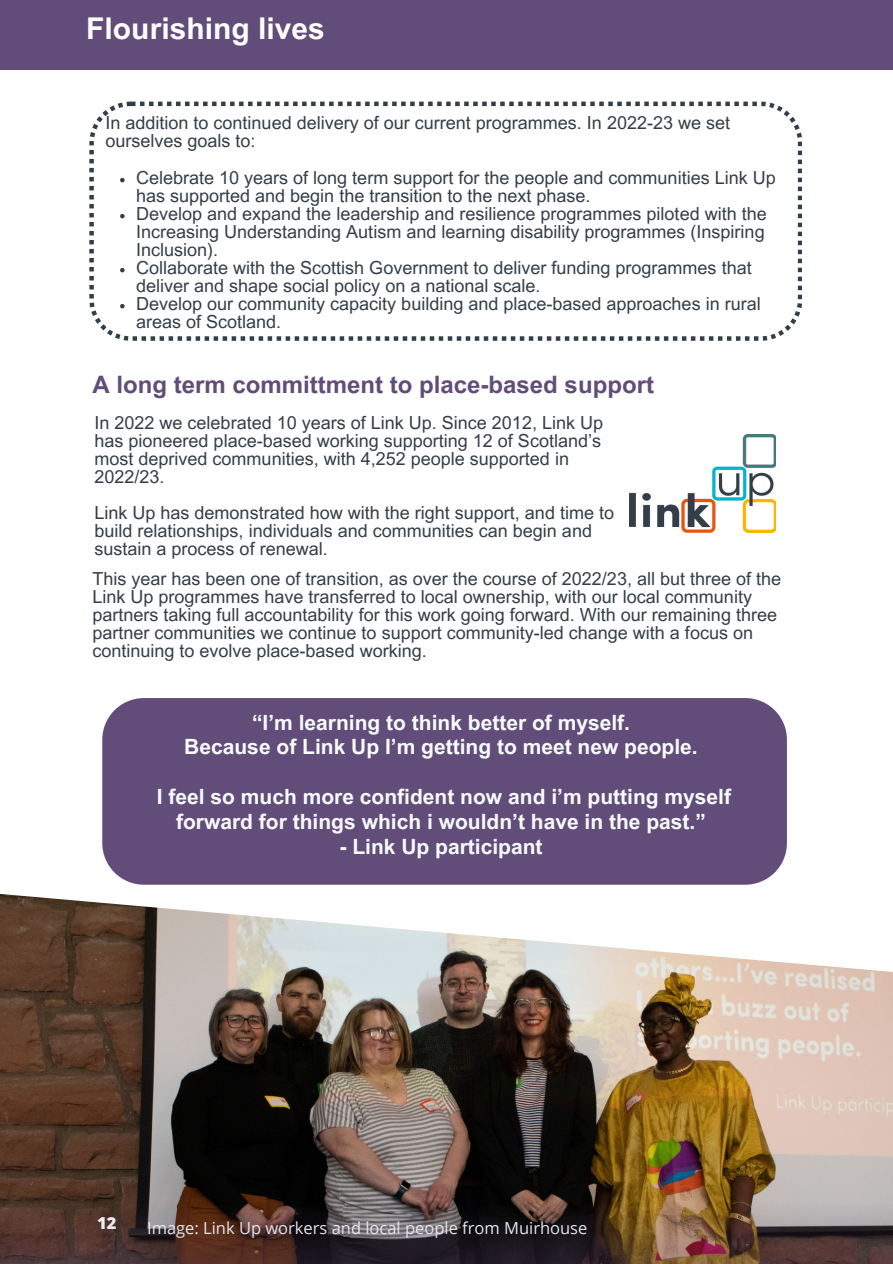
<style>
.page{position:relative;width:893px;height:1264px;background:#fff}
.page>*{position:absolute;margin:0;border:0;box-sizing:border-box;transform-origin:0 0}
.t1{font:700 30px "Arial MT Pro";color:#fff}
.t2{font:700 24px "Arial MT Pro";color:#624c79}
.t3{font:700 21px/24.8px "Arial MT Pro";color:#f8fcff;text-align:center}
.t4{font:18px/18px "Arial MT Pro";color:#333e48}
.t5{font:16.5px "Open Sans";color:#f8fcff}
.t6{font:800 16.5px "Open Sans";color:#fffffe}
</style>
<div class="page">
<div style="left:0;top:0;width:892px;height:69px;background:#624c79"></div>
<img style="left:0;top:893px;width:892px;height:281px">
<svg style="left:89px;top:102px;width:712px;height:239px"></svg>
<img style="left:630px;top:434px;width:145px;height:98px">
<div style="left:102px;top:698px;width:684px;height:186px;background:#624c79"></div>
<svg style="left:120px;top:178px;width:5px;height:4px"></svg>
<svg style="left:120px;top:214px;width:5px;height:4px"></svg>
<svg style="left:120px;top:268px;width:5px;height:4px"></svg>
<svg style="left:120px;top:304px;width:5px;height:4px"></svg>
<img style="left:0;top:1174px;width:892px;height:89px">
<p class="t1" style="left:86px;top:18px;width:240px">Flourishing lives</p>
<p class="t4" style="left:105px;top:116px;width:626px">In addition to continued delivery of our current programmes. In 2022-23 we set ourselves goals to:</p>
<p class="t4" style="left:136px;top:170px;width:641px">Celebrate 10 years of long term support for the people and communities Link Up has supported and begin the transition to the next phase.</p>
<p class="t4" style="left:136px;top:206px;width:632px;text-align:justify">Develop and expand the leadership and resilience programmes piloted with the Increasing Understanding Autism and learning disability programmes (Inspiring Inclusion).</p>
<p class="t4" style="left:136px;top:260px;width:617px">Collaborate with the Scottish Government to deliver funding programmes that deliver and shape social policy on a national scale.</p>
<p class="t4" style="left:136px;top:296px;width:626px">Develop our community capacity building and place-based approaches in rural areas of Scotland.</p>
<p class="t2" style="left:92px;top:375px;width:563px">A long term committment to place-based support</p>
<p class="t4" style="left:94px;top:416px;width:510px">In 2022 we celebrated 10 years of Link Up. Since 2012, Link Up has pioneered place-based working supporting 12 of Scotland’s most deprived communities, with 4,252 people supported in 2022/23.</p>
<p class="t4" style="left:94px;top:506px;width:521px">Link Up has demonstrated how with the right support, and time to build relationships, individuals and communities can begin and sustain a process of renewal.</p>
<p class="t4" style="left:92px;top:571px;width:690px">This year has been one of transition, as over the course of 2022/23, all but three of the Link Up programmes have transferred to local ownership, with our local community partners taking full accountability for this work going forward. With our remaining three partner communities we continue to support community-led change with a focus on continuing to evolve place-based working.</p>
<p class="t3" style="left:252px;top:712px;width:379px">“I’m learning to think better of myself.</p>
<p class="t3" style="left:184px;top:737px;width:515px">Because of Link Up I’m getting to meet new people.</p>
<p class="t3" style="left:157px;top:786px;width:575px">I feel so much more confident now and i’m putting myself forward for things which i wouldn’t have in the past.”</p>
<p class="t3" style="left:339px;top:836px;width:204px">- Link Up participant</p>
<p class="t6" style="left:97px;top:1211px;width:21px">12</p>
<p class="t5" style="left:147px;top:1216px;width:442px">Image: Link Up workers and local people from Muirhouse</p>
</div>
